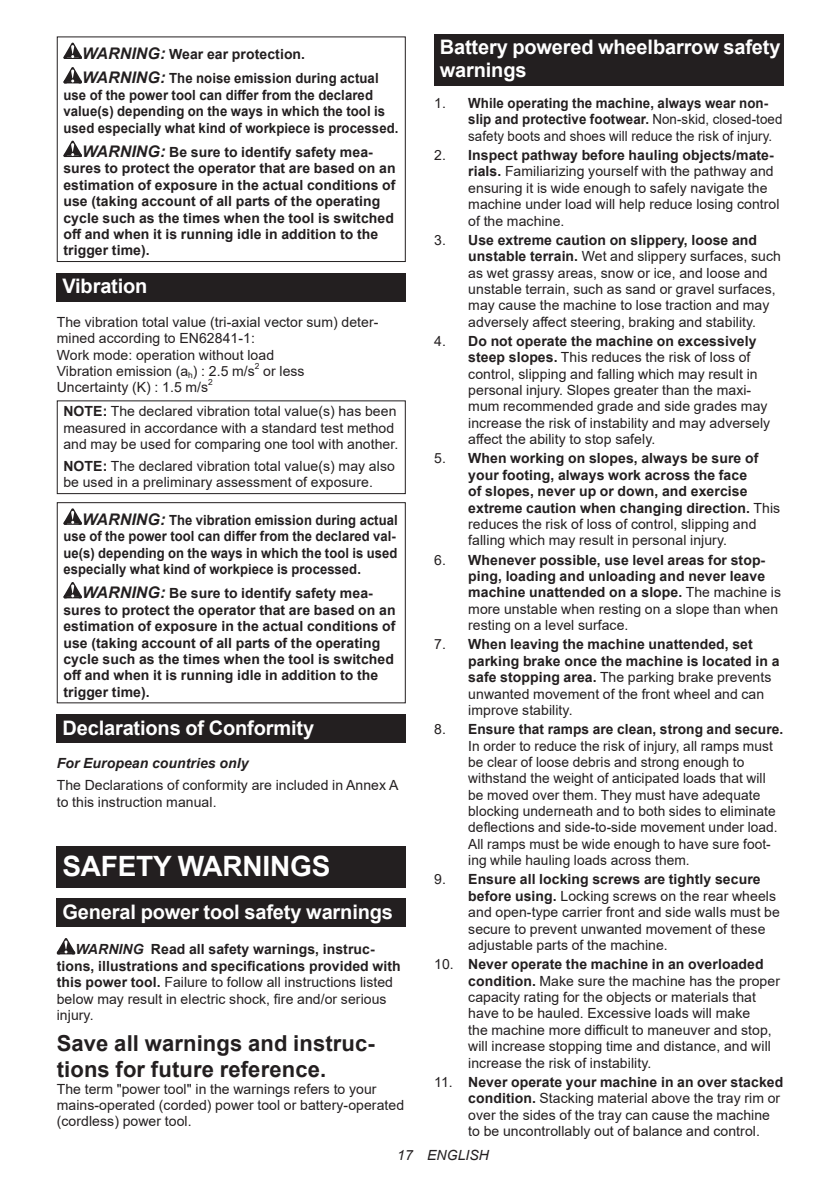
<style>
.page{position:relative;width:840px;height:1191px;background:#fff}
.page>*{position:absolute;margin:0;border:0;box-sizing:border-box;transform-origin:0 0}
.t1{font:700 28px "Arial";letter-spacing:-.01em;color:#fff}
.t2{font:700 22px/25.8px "Arial";letter-spacing:.005em;color:#231f20}
.t3{font:700 20px/23.4px "Arial";letter-spacing:-.01em;color:#fff}
.t4{font:14px/16.4px "Arial";letter-spacing:.005em;color:#231f20}
.t5{font:700 14px/16.4px "Arial";letter-spacing:.005em;color:#231f20}
.t6{font:700 14px/16.4px "Arial";letter-spacing:.005em;color:#231f20;scale:.93 1}
.t7{font:700 14px/16.4px "Arial";letter-spacing:.005em;color:#231f20;scale:.94 1}
.t8{font:italic 700 14px "Arial";letter-spacing:.005em;color:#231f20}
.t9{font:italic 14px "Arial";letter-spacing:.005em;color:#231f20}
.t10{font:8.4px "Arial";color:#231f20}
.s1{font-style:italic;font-size:16px}
.s2{font-weight:700}
.s3{font-style:italic}
.s4{font-weight:400}
</style>
<div class="page">
<svg style="left:63px;top:43px;width:19px;height:16px"></svg>
<svg style="left:63px;top:67px;width:19px;height:16px"></svg>
<svg style="left:63px;top:141px;width:19px;height:16px"></svg>
<div style="left:57px;top:36px;width:348px;height:226px;border:1px solid #231f20"></div>
<div style="left:57px;top:273px;width:348px;height:29px;background:#231f20"></div>
<div style="left:57px;top:400px;width:348px;height:94px;border:1px solid #231f20"></div>
<svg style="left:63px;top:508px;width:19px;height:17px"></svg>
<svg style="left:63px;top:582px;width:19px;height:16px"></svg>
<div style="left:57px;top:502px;width:348px;height:201px;border:1px solid #231f20"></div>
<div style="left:57px;top:714px;width:348px;height:29px;background:#231f20"></div>
<div style="left:57px;top:846px;width:348px;height:41px;background:#231f20"></div>
<div style="left:57px;top:898px;width:348px;height:29px;background:#231f20"></div>
<svg style="left:57px;top:938px;width:18px;height:16px"></svg>
<div style="left:434px;top:34px;width:348px;height:52px;background:#231f20"></div>
<p class="t5" style="left:82px;top:42px;width:298px;line-height:24.4px"><span class="s1">WARNING:</span> Wear ear protection.<br><span class="s1">WARNING:</span> The noise emission during actual</p>
<p class="t7" style="left:63px;top:87px;width:358px">use of the power tool can differ from the declared value(s) depending on the ways in which the tool is used especially what kind of workpiece is processed.</p>
<p class="t5" style="left:63px;top:144px;width:333px;text-indent:19px"><span class="s1">WARNING:</span> Be sure to identify safety mea&shy;sures to protect the operator that are based on an estimation of exposure in the actual conditions of use (taking account of all parts of the operating cycle such as the times when the tool is switched off and when it is running idle in addition to the trigger time).</p>
<h3 class="t3" style="left:62px;top:275px;width:86px">Vibration</h3>
<p class="t4" style="left:57px;top:313px;width:323px">The vibration total value (tri-axial vector sum) deter&shy;mined according to EN62841-1:<br>Work mode: operation without load<br>Vibration emission (a<sub>h</sub>) : 2.5 m/s</p>
<p class="t10" style="left:255px;top:360px;width:6px">2</p>
<p class="t4" style="left:263px;top:363px;width:43px">or less</p>
<p class="t4" style="left:57px;top:379px;width:153px">Uncertainty (K) : 1.5 m/s</p>
<p class="t10" style="left:208px;top:376px;width:6px">2</p>
<p class="t4" style="left:63px;top:403px;width:336px"><span class="s2">NOTE:</span> The declared vibration total value(s) has been measured in accordance with a standard test method and may be used for comparing one tool with another.</p>
<p class="t4" style="left:63px;top:458px;width:333px"><span class="s2">NOTE:</span> The declared vibration total value(s) may also be used in a preliminary assessment of exposure.</p>
<p class="t6" style="left:63px;top:512px;width:361px;text-indent:19px"><span class="s1">WARNING:</span> The vibration emission during actual use of the power tool can differ from the declared val&shy;ue(s) depending on the ways in which the tool is used especially what kind of workpiece is processed.</p>
<p class="t5" style="left:63px;top:585px;width:333px;text-indent:19px"><span class="s1">WARNING:</span> Be sure to identify safety mea&shy;sures to protect the operator that are based on an estimation of exposure in the actual conditions of use (taking account of all parts of the operating cycle such as the times when the tool is switched off and when it is running idle in addition to the trigger time).</p>
<h3 class="t3" style="left:62px;top:716px;width:253px">Declarations of Conformity</h3>
<p class="t8" style="left:57px;top:754px;width:193px">For European countries only</p>
<p class="t4" style="left:57px;top:777px;width:343px">The Declarations of conformity are included in Annex A to this instruction manual.</p>
<h1 class="t1" style="left:62px;top:846px;width:269px">SAFETY WARNINGS</h1>
<h3 class="t3" style="left:62px;top:900px;width:332px">General power tool safety warnings</h3>
<p class="t5" style="left:57px;top:941px;width:345px;text-indent:19px"><span class="s3">WARNING</span> Read all safety warnings, instruc&shy;tions, illustrations and specifications provided with this power tool. <span class="s4">Failure to follow all instructions listed below may result in electric shock, fire and/or serious injury.</span></p>
<h2 class="t2" style="left:57px;top:1031px;width:319px">Save all warnings and instruc&shy;tions for future reference.</h2>
<p class="t4" style="left:57px;top:1080px;width:349px">The term "power tool" in the warnings refers to your mains-operated (corded) power tool or battery-operated (cordless) power tool.</p>
<h3 class="t3" style="left:439px;top:36px;width:342px">Battery powered wheelbarrow safety warnings</h3>
<p class="t4" style="left:468px;top:95px;width:315px;text-indent:-34px">1. <span class="s2">While operating the machine, always wear non&shy;slip and protective footwear.</span> Non-skid, closed-toed safety boots and shoes will reduce the risk of injury.</p>
<p class="t4" style="left:468px;top:147px;width:313px;text-indent:-34px">2. <span class="s2">Inspect pathway before hauling objects/mate&shy;rials.</span> Familiarizing yourself with the pathway and ensuring it is wide enough to safely navigate the machine under load will help reduce losing control of the machine.</p>
<p class="t4" style="left:468px;top:231px;width:314px;text-indent:-34px">3. <span class="s2">Use extreme caution on slippery, loose and unstable terrain.</span> Wet and slippery surfaces, such as wet grassy areas, snow or ice, and loose and unstable terrain, such as sand or gravel surfaces, may cause the machine to lose traction and may adversely affect steering, braking and stability.</p>
<p class="t4" style="left:468px;top:333px;width:303px;text-indent:-34px">4. <span class="s2">Do not operate the machine on excessively steep slopes.</span> This reduces the risk of loss of control, slipping and falling which may result in personal injury. Slopes greater than the maxi&shy;mum recommended grade and side grades may increase the risk of instability and may adversely affect the ability to stop safely.</p>
<p class="t5" style="left:468px;top:450px;width:313px;text-indent:-34px"><span class="s4">5.</span> When working on slopes, always be sure of your footing, always work across the face<br>of slopes, never up or down, and exercise extreme caution when changing direction. <span class="s4">This reduces the risk of loss of control, slipping and falling which may result in personal injury.</span></p>
<p class="t5" style="left:468px;top:551px;width:314px;text-indent:-34px"><span class="s4">6.</span> Whenever possible, use level areas for stop&shy;ping, loading and unloading and never leave machine unattended on a slope. <span class="s4">The machine is more unstable when resting on a slope than when resting on a level surface.</span></p>
<p class="t5" style="left:468px;top:636px;width:312px;text-indent:-34px"><span class="s4">7.</span> When leaving the machine unattended, set parking brake once the machine is located in a safe stopping area. <span class="s4">The parking brake prevents unwanted movement of the front wheel and can improve stability.</span></p>
<p class="t4" style="left:468px;top:721px;width:316px;text-indent:-34px">8. <span class="s2">Ensure that ramps are clean, strong and secure.<br></span>In order to reduce the risk of injury, all ramps must be clear of loose debris and strong enough to withstand the weight of anticipated loads that will be moved over them. They must have adequate blocking underneath and to both sides to eliminate deflections and side-to-side movement under load.<br>All ramps must be wide enough to have sure foot&shy;ing while hauling loads across them.</p>
<p class="t4" style="left:468px;top:871px;width:313px;text-indent:-34px">9. <span class="s2">Ensure all locking screws are tightly secure before using.</span> Locking screws on the rear wheels and open-type carrier front and side walls must be secure to prevent unwanted movement of these adjustable parts of the machine.</p>
<p class="t4" style="left:468px;top:956px;width:313px;text-indent:-34px">10. <span class="s2">Never operate the machine in an overloaded condition.</span> Make sure the machine has the proper capacity rating for the objects or materials that have to be hauled. Excessive loads will make<br>the machine more difficult to maneuver and stop, will increase stopping time and distance, and will increase the risk of instability.</p>
<p class="t4" style="left:468px;top:1073px;width:316px;text-indent:-34px">11. <span class="s2">Never operate your machine in an over stacked condition.</span> Stacking material above the tray rim or over the sides of the tray can cause the machine to be uncontrollably out of balance and control.</p>
<p class="t9" style="left:397px;top:1146px;width:93px">17 ENGLISH</p>
</div>
